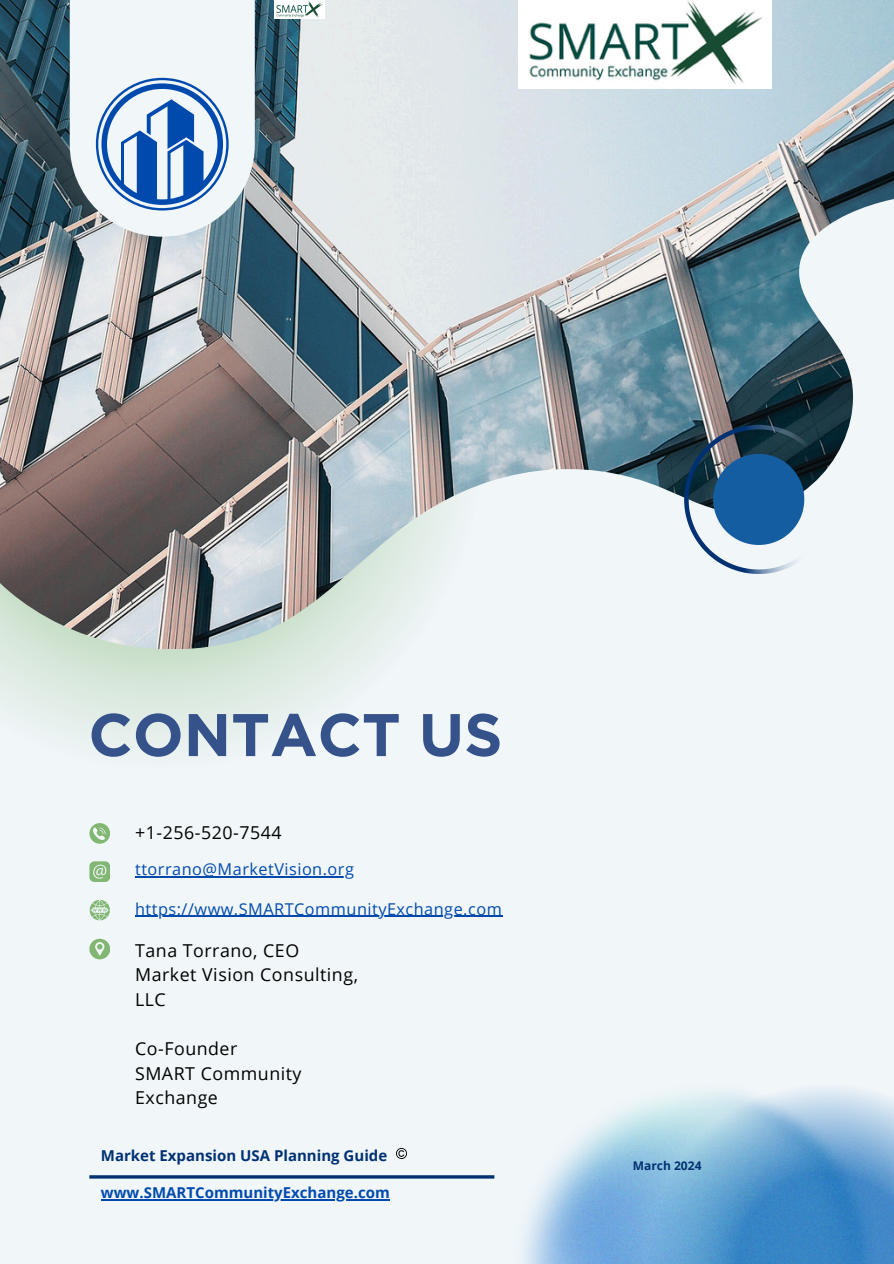
<style>
.page{position:relative;width:894px;height:1264px;background:#fff}
.page>*{position:absolute;margin:0;border:0;box-sizing:border-box;transform-origin:0 0}
.t1{font:700 60px "Gotham";color:#36528b}
.t2{font:17.7px/24.5px "Open Sans";letter-spacing:.03em;color:#000}
.t3{font:16.2px "Open Sans";letter-spacing:.03em;color:#004aad}
.t4{font:700 15px "Open Sans";color:#003172}
.t5{font:700 15px "Open Sans";color:#004aad}
.t6{font:700 12px "Open Sans";color:#003172}
</style>
<div class="page">
<div style="left:0;top:0;width:893px;height:1263px;background:#f1f6f9"></div>
<svg style="left:0;top:648px;width:376px;height:95px;fill:#e1ede6"></svg>
<img style="left:0;top:0;width:893px;height:648px">
<svg style="left:684px;top:425px;width:149px;height:149px"></svg>
<img style="left:523px;top:1088px;width:370px;height:175px">
<div style="left:70px;top:0;width:185px;height:237px;background:#f1f6f9"></div>
<svg style="left:96px;top:78px;width:132px;height:132px"></svg>
<svg style="left:89px;top:938px;width:21px;height:21px"></svg>
<svg style="left:89px;top:861px;width:21px;height:20px"></svg>
<svg style="left:90px;top:899px;width:20px;height:21px"></svg>
<svg style="left:89px;top:823px;width:21px;height:20px"></svg>
<hr style="left:135px;top:876px;width:219px;height:1px;background:#004aad">
<hr style="left:135px;top:915px;width:367px;height:1px;background:#004aad">
<img style="left:274px;top:0;width:50px;height:18px">
<img style="left:518px;top:0;width:253px;height:89px">
<hr style="left:89px;top:1175px;width:405px;height:3px;background:#003172">
<svg style="left:396px;top:1148px;width:10px;height:10px"></svg>
<hr style="left:101px;top:1199px;width:288px;height:1px;background:#004aad">
<p class="t1" style="left:88px;top:698px;width:415px">CONTACT US</p>
<p class="t2" style="left:135px;top:820px;width:148px">+1-256-520-7544</p>
<p class="t3" style="left:135px;top:858px;width:220px">ttorrano@MarketVision.org</p>
<p class="t3" style="left:135px;top:897px;width:368px">https://www.SMARTCommunityExchange.com</p>
<p class="t2" style="left:135px;top:937px;width:224px">Tana Torrano, CEO<br>Market Vision Consulting,<br>LLC</p>
<h1 class="t2" style="left:135px;top:1035px;width:168px">Co-Founder<br>SMART Community<br>Exchange</h1>
<h4 class="t4" style="left:101px;top:1144px;width:288px">Market Expansion USA Planning Guide</h4>
<p class="t5" style="left:101px;top:1181px;width:290px">www.SMARTCommunityExchange.com</p>
<h4 class="t6" style="left:632px;top:1157px;width:70px">March 2024</h4>
</div>
